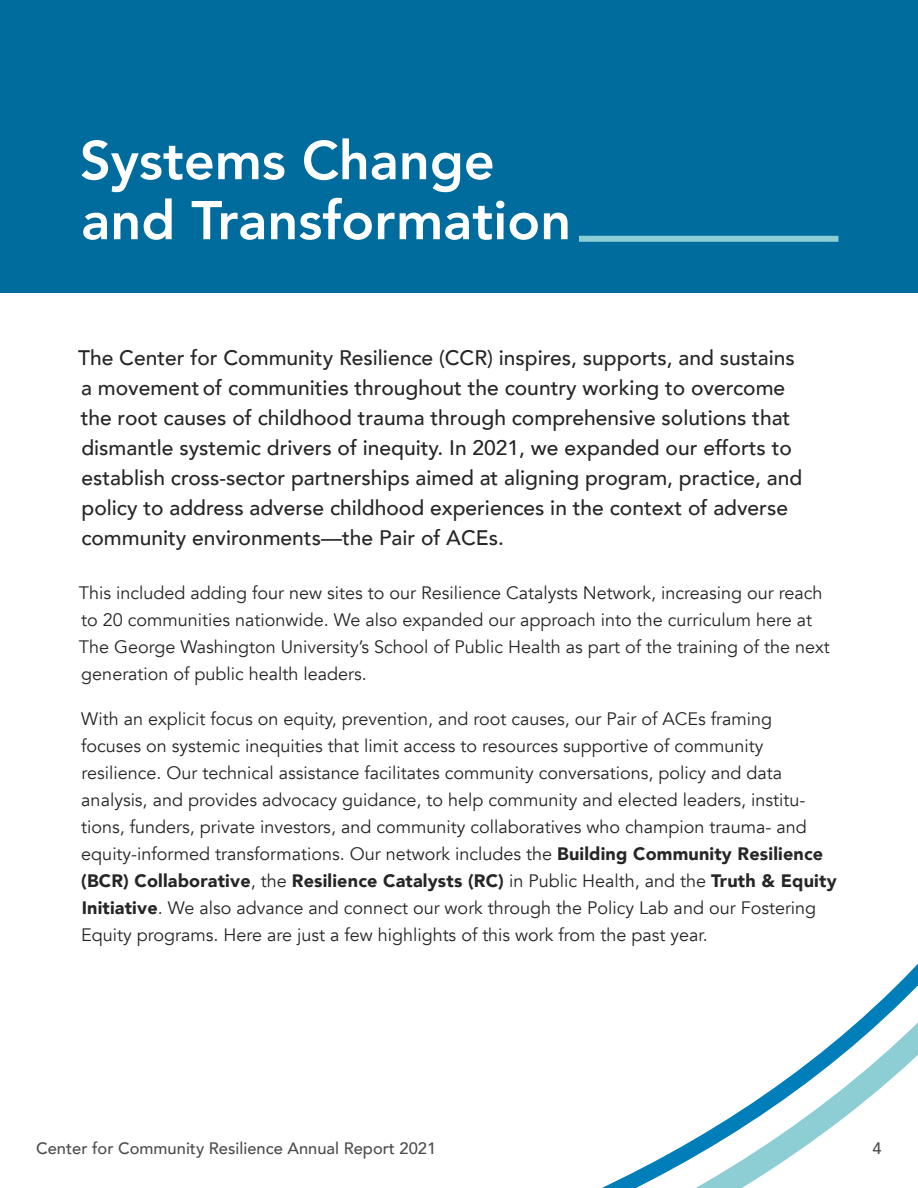
<style>
.page{position:relative;width:918px;height:1188px;background:#fff}
.page>*{position:absolute;margin:0;border:0;box-sizing:border-box;transform-origin:0 0}
.Section_Head_H2{font:800 54px/60px "Avenir";color:#fff}
.Intro{font:500 21px/30px "Avenir";color:#262626}
.Body_Copy{font:18px/27px "Avenir";color:#262626}
.t1{font:500 16.5px "Avenir";color:#4d4d4d}
.s1{font-weight:900}
</style>
<div class="page">
<svg style="left:602px;top:963px;width:316px;height:225px"></svg>
<div style="left:0;top:0;width:918px;height:293px;background:#006c9d"></div>
<div style="left:579px;top:236px;width:259px;height:6px;background:#8dced5"></div>
<h2 class="Section_Head_H2" style="left:80px;top:131px;width:493px">Systems Change and Transformation</h2>
<p class="Intro" style="left:78px;top:342px;width:726px">The Center for Community Resilience (CCR) inspires, supports, and sustains a movement of communities throughout the country working to overcome the root causes of childhood trauma through comprehensive solutions that dismantle systemic drivers of inequity. In 2021, we expanded our efforts to establish cross-sector partnerships aimed at aligning program, practice, and policy to address adverse childhood experiences in the context of adverse community environments—the Pair of ACEs.</p>
<p class="Body_Copy" style="left:79px;top:580px;width:752px">This included adding four new sites to our Resilience Catalysts Network, increasing our reach to 20 communities nationwide. We also expanded our approach into the curriculum here at The George Washington University’s School of Public Health as part of the training of the next generation of public health leaders.</p>
<p class="Body_Copy" style="left:81px;top:706px;width:757px">With an explicit focus on equity, prevention, and root causes, our Pair of ACEs framing focuses on systemic inequities that limit access to resources supportive of community resilience. Our technical assistance facilitates community conversations, policy and data analysis, and provides advocacy guidance, to help community and elected leaders, institu&shy;tions, funders, private investors, and community collaboratives who champion trauma- and equity-informed transformations. Our network includes the <span class="s1">Building Community Resilience (BCR) Collaborative</span>, the <span class="s1">Resilience Catalysts (RC)</span> in Public Health, and the <span class="s1">Truth &amp; Equity Initiative</span>. We also advance and connect our work through the Policy Lab and our Fostering Equity programs. Here are just a few highlights of this work from the past year.</p>
<p class="t1" style="left:36px;top:1134px;width:402px">Center for Community Resilience Annual Report 2021</p>
<p class="t1" style="left:872px;top:1134px;width:11px">4</p>
</div>
